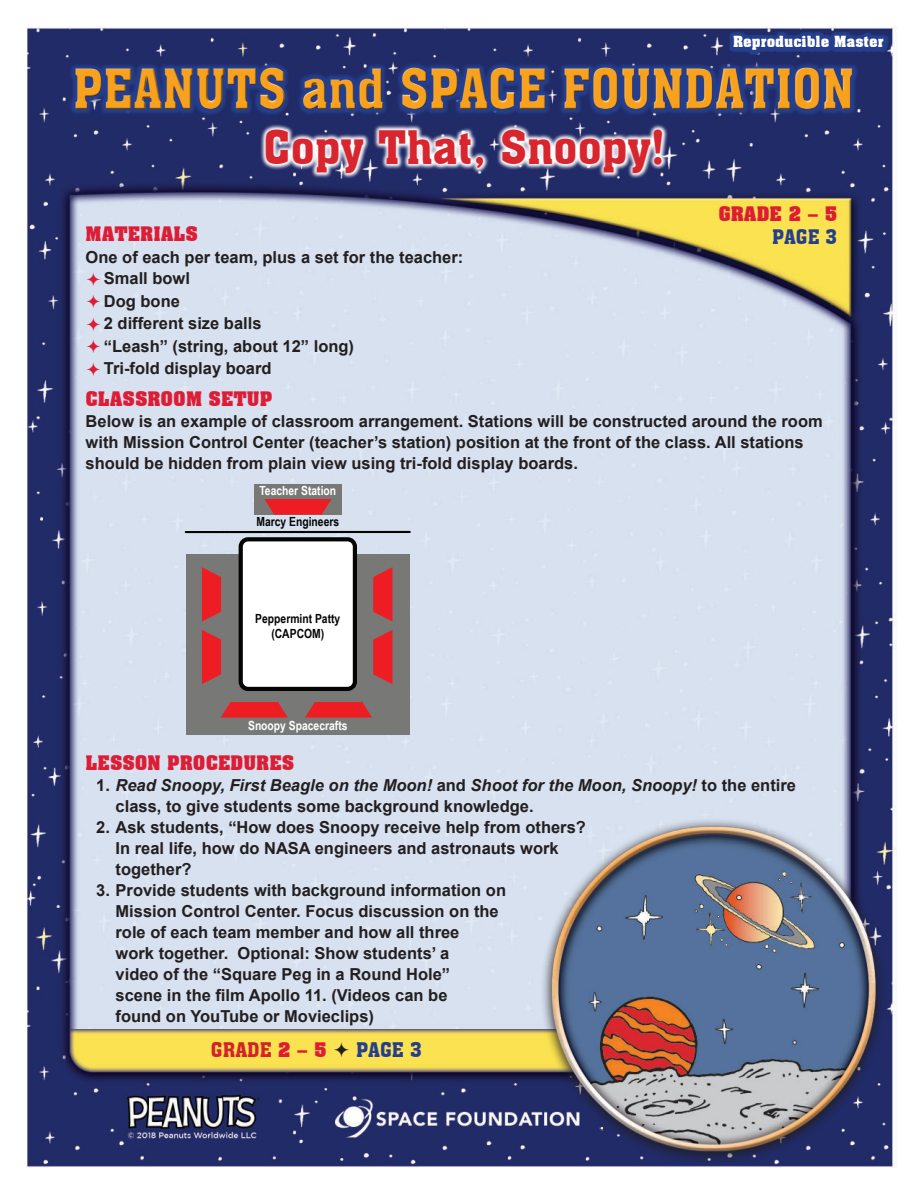
<style>
.page{position:relative;width:918px;height:1188px;background:#fff}
.page>*{position:absolute;margin:0;border:0;box-sizing:border-box;transform-origin:0 0}
.t1{font:54px "Aachen BT";color:#f8a11c;scale:.9 1}
.t2{font:45px "Aachen BT";color:#d9262e}
.t3{font:19.65px "Aachen BT";color:#d3222a}
.t4{font:19.65px "Aachen BT";color:#253f8e}
.t5{font:700 19.5px "Aachen BT";color:#dd1d35}
.t6{font:19.5px "Aachen BT";color:#253f8e}
.t7{font:700 16.5px/21px "Arial";color:#231f20}
.t8{font:700 15px "Aachen BT";color:#fff}
.t9{font:700 12.6px/15.1px "Arial Narrow";color:#040503;text-align:center}
.t10{font:700 12.6px "Arial Narrow";color:#fff}
.s1{font-style:italic}
.s2{font-weight:700;font-size:19.5px;color:#dd1d35}
</style>
<div class="page">
<img style="left:26px;top:26px;width:871px;height:1142px">
<div style="left:74px;top:66px;width:786px;height:51px;background:#202b68"></div>
<svg style="left:69px;top:61px;width:790px;height:55px"></svg>
<svg style="left:75px;top:67px;width:779px;height:2px"></svg>
<svg style="left:75px;top:69px;width:779px;height:42px;background:#263d87"></svg>
<svg style="left:260px;top:124px;width:408px;height:55px"></svg>
<div style="left:732px;top:34px;width:158px;height:23px;background:#202b68"></div>
<svg style="left:729px;top:31px;width:159px;height:24px;background:#233983"></svg>
<img style="left:527px;top:813px;width:364px;height:354px">
<div style="left:254px;top:484px;width:88px;height:31px;background:#787877"></div>
<div style="left:186px;top:554px;width:224px;height:181px;background:#787877"></div>
<svg style="left:264px;top:499px;width:68px;height:16px"></svg>
<svg style="left:305px;top:702px;width:67px;height:16px"></svg>
<svg style="left:221px;top:702px;width:67px;height:16px"></svg>
<svg style="left:202px;top:567px;width:19px;height:55px"></svg>
<svg style="left:202px;top:630px;width:19px;height:54px"></svg>
<svg style="left:373px;top:567px;width:19px;height:55px"></svg>
<svg style="left:373px;top:630px;width:19px;height:54px"></svg>
<div style="left:241px;top:539px;width:114px;height:150px;background:#fff;border-radius:7px"></div>
<div style="left:239px;top:537px;width:118px;height:154px;border:4px solid #040503;border-radius:7px"></div>
<hr style="left:186px;top:531px;width:224px;height:2px;background:#040503">
<svg style="left:87px;top:273px;width:13px;height:13px"></svg>
<svg style="left:87px;top:295px;width:13px;height:13px"></svg>
<svg style="left:87px;top:318px;width:13px;height:13px"></svg>
<svg style="left:87px;top:340px;width:13px;height:13px"></svg>
<svg style="left:87px;top:363px;width:13px;height:13px"></svg>
<svg style="left:334px;top:1043px;width:15px;height:14px"></svg>
<p class="t8" style="left:733px;top:36px;width:152px">Reproducible Master</p>
<h1 class="t1" style="left:74px;top:68px;width:869px">PEANUTS and SPACE FOUNDATION</h1>
<h2 class="t2" style="left:264px;top:130px;width:403px">Copy That, Snoopy!</h2>
<p class="t5" style="left:718px;top:206px;width:121px">GRADE 2 – 5</p>
<p class="t6" style="left:772px;top:229px;width:67px">PAGE 3</p>
<p class="t5" style="left:86px;top:226px;width:114px">MATERIALS</p>
<p class="t7" style="left:104px;top:248px;width:361px;text-indent:-18px">One of each per team, plus a set for the teacher:<br>Small bowl</p>
<p class="t7" style="left:104px;top:291px;width:252px;line-height:22.5px">Dog bone<br>2 different size balls<br>“Leash” (string, about 12” long)<br>Tri-fold display board</p>
<p class="t5" style="left:86px;top:391px;width:188px">CLASSROOM SETUP</p>
<p class="t7" style="left:86px;top:412px;width:739px">Below is an example of classroom arrangement. Stations will be constructed around the room with Mission Control Center (teacher’s station) position at the front of the class. All stations should be hidden from plain view using tri-fold display boards.</p>
<p class="t10" style="left:259px;top:486px;width:78px">Teacher Station</p>
<p class="t9" style="left:256px;top:515px;width:84px">Marcy Engineers</p>
<p class="t9" style="left:255px;top:612px;width:87px">Peppermint Patty (CAPCOM)</p>
<p class="t10" style="left:248px;top:721px;width:101px">Snoopy Spacecrafts</p>
<p class="t5" style="left:86px;top:755px;width:210px">LESSON PROCEDURES</p>
<p class="t7" style="left:116px;top:776px;width:682px;text-indent:-19px">1. <span class="s1">Read Snoopy, First Beagle on the Moon!</span> and <span class="s1">Shoot for the Moon, Snoopy!</span> to the entire class, to give students some background knowledge.</p>
<p class="t7" style="left:116px;top:818px;width:472px;text-indent:-19px">2. Ask students, “How does Snoopy receive help from others?<br>In real life, how do NASA engineers and astronauts work together?</p>
<p class="t7" style="left:116px;top:881px;width:392px;text-indent:-19px">3. Provide students with background information on Mission Control Center. Focus discussion on the role of each team member and how all three<br>work together. Optional: Show students’ a<br>video of the “Square Peg in a Round Hole”<br>scene in the film Apollo 11. (Videos can be<br>found on YouTube or Movieclips)</p>
<p class="t3" style="left:211px;top:1042px;width:117px">GRADE <span class="s2">2 – 5</span></p>
<p class="t4" style="left:356px;top:1042px;width:67px">PAGE 3</p>
</div>
